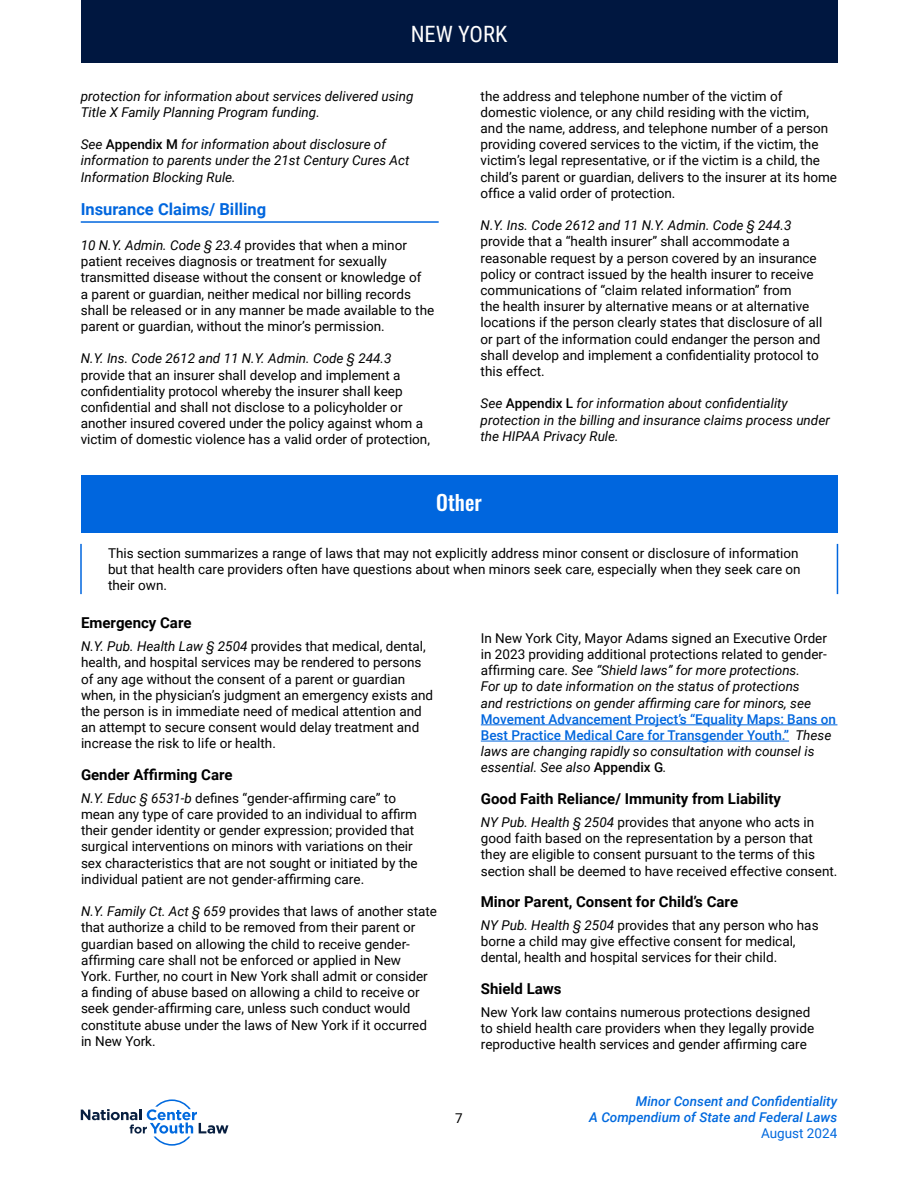
<style>
.page{position:relative;width:918px;height:1188px;background:#fff}
.page>*{position:absolute;margin:0;border:0;box-sizing:border-box;transform-origin:0 0}
.t1{font:22.5px "Roboto Condensed";color:#fff}
.t2{font:500 21px "Oswald";color:#fff}
.t3{font:700 16.5px "Roboto";color:#0066de}
.t4{font:700 15px "Roboto";color:#000}
.t5{font:13.5px/16.2px "Roboto";color:#000}
.t6{font:italic 13.5px/16.2px "Roboto";color:#000}
.t7{font:500 13.5px/16.2px "Roboto";color:#0066de}
.t8{font:italic 500 13.5px/16.2px "Roboto";color:#0069de;text-align:right}
.t9{font:13.5px "Roboto";color:#0069de}
.s1{font-weight:500;font-style:normal}
.s2{font-style:italic}
.s3{font-style:normal}
.s4{font-weight:400;font-style:italic;color:#000}
.s5{color:#000}
</style>
<div class="page">
<svg style="left:81px;top:1099px;width:147px;height:47px"></svg>
<div style="left:81px;top:0;width:756px;height:62px;background:#001740"></div>
<div style="left:81px;top:476px;width:756px;height:57px;background:#0066de"></div>
<hr style="left:80px;top:544px;width:2px;height:50px;background:#0066de">
<hr style="left:837px;top:544px;width:1px;height:50px;background:#0066de">
<hr style="left:481px;top:725px;width:356px;height:1px;background:#0066de">
<hr style="left:481px;top:741px;width:308px;height:1px;background:#0066de">
<hr style="left:81px;top:221px;width:358px;height:2px;background:#0066de">
<h1 class="t1" style="left:411px;top:18px;width:98px">NEW YORK</h1>
<p class="t6" style="left:81px;top:87px;width:334px">protection for information about services delivered using<br>Title X Family Planning Program funding.</p>
<p class="t6" style="left:81px;top:136px;width:330px">See <span class="s1">Appendix M</span> for information about disclosure of information to parents under the 21st Century Cures Act<br>Information Blocking Rule.</p>
<p class="t3" style="left:81px;top:197px;width:187px">Insurance Claims/ Billing</p>
<p class="t5" style="left:81px;top:237px;width:355px"><span class="s2">10 N.Y. Admin. Code § 23.4</span> provides that when a minor patient receives diagnosis or treatment for sexually transmitted disease without the consent or knowledge of<br>a parent or guardian, neither medical nor billing records shall be released or in any manner be made available to the parent or guardian, without the minor’s permission.</p>
<p class="t6" style="left:81px;top:350px;width:312px">N.Y. Ins. Code 2612 and 11 N.Y. Admin. Code § 244.3</p>
<p class="t5" style="left:81px;top:366px;width:351px">provide that an insurer shall develop and implement a confidentiality protocol whereby the insurer shall keep confidential and shall not disclose to a policyholder or another insured covered under the policy against whom a victim of domestic violence has a valid order of protection,</p>
<p class="t5" style="left:481px;top:87px;width:358px">the address and telephone number of the victim of domestic violence, or any child residing with the victim,<br>and the name, address, and telephone number of a person providing covered services to the victim, if the victim, the victim’s legal representative, or if the victim is a child, the child’s parent or guardian, delivers to the insurer at its home office a valid order of protection.</p>
<p class="t6" style="left:481px;top:217px;width:312px">N.Y. Ins. Code 2612 and 11 N.Y. Admin. Code § 244.3</p>
<p class="t5" style="left:481px;top:233px;width:343px">provide that a “health insurer” shall accommodate a reasonable request by a person covered by an insurance policy or contract issued by the health insurer to receive communications of “claim related information” from<br>the health insurer by alternative means or at alternative locations if the person clearly states that disclosure of all or part of the information could endanger the person and shall develop and implement a confidentiality protocol to this effect.</p>
<p class="t6" style="left:481px;top:395px;width:351px">See <span class="s1">Appendix L</span> for information about confidentiality protection in the billing and insurance claims process under the HIPAA Privacy Rule.</p>
<h2 class="t2" style="left:436px;top:492px;width:47px">Other</h2>
<p class="t5" style="left:108px;top:545px;width:694px">This section summarizes a range of laws that may not explicitly address minor consent or disclosure of information but that health care providers often have questions about when minors seek care, especially when they seek care on their own.</p>
<p class="t4" style="left:81px;top:612px;width:112px">Emergency Care</p>
<p class="t5" style="left:81px;top:638px;width:354px"><span class="s2">N.Y. Pub. Health Law § 2504</span> provides that medical, dental, health, and hospital services may be rendered to persons of any age without the consent of a parent or guardian when, in the physician’s judgment an emergency exists and the person is in immediate need of medical attention and an attempt to secure consent would delay treatment and increase the risk to life or health.</p>
<p class="t4" style="left:81px;top:764px;width:153px">Gender Affirming Care</p>
<p class="t5" style="left:81px;top:789px;width:338px"><span class="s2">N.Y. Educ § 6531-b</span> defines “gender-affirming care” to mean any type of care provided to an individual to affirm their gender identity or gender expression; provided that surgical interventions on minors with variations on their sex characteristics that are not sought or initiated by the individual patient are not gender-affirming care.</p>
<p class="t5" style="left:81px;top:903px;width:358px"><span class="s2">N.Y. Family Ct. Act § 659</span> provides that laws of another state that authorize a child to be removed from their parent or guardian based on allowing the child to receive gender&shy;affirming care shall not be enforced or applied in New<br>York. Further, no court in New York shall admit or consider a finding of abuse based on allowing a child to receive or seek gender-affirming care, unless such conduct would constitute abuse under the laws of New York if it occurred in New York.</p>
<p class="t6" style="left:481px;top:629px;width:348px"><span class="s3">In New York City, Mayor Adams signed an Executive Order in 2023 providing additional protections related to gender&shy;affirming care.</span> See “Shield laws” for more protections.<br>For up to date information on the status of protections<br>and restrictions on gender affirming care for minors, see</p>
<p class="t7" style="left:481px;top:710px;width:357px">Movement Advancement Project’s “Equality Maps: Bans on Best Practice Medical Care for Transgender Youth.” <span class="s4">These laws are changing rapidly so consultation with counsel is essential. See also</span> <span class="s5">Appendix G</span><span class="s4">.</span></p>
<p class="t4" style="left:481px;top:788px;width:302px">Good Faith Reliance/ Immunity from Liability</p>
<p class="t5" style="left:481px;top:814px;width:358px"><span class="s2">NY Pub. Health § 2504</span> provides that anyone who acts in good faith based on the representation by a person that they are eligible to consent pursuant to the terms of this section shall be deemed to have received effective consent.</p>
<p class="t4" style="left:481px;top:891px;width:259px">Minor Parent, Consent for Child’s Care</p>
<p class="t5" style="left:481px;top:917px;width:339px"><span class="s2">NY Pub. Health § 2504</span> provides that any person who has borne a child may give effective consent for medical, dental, health and hospital services for their child.</p>
<p class="t4" style="left:481px;top:978px;width:82px">Shield Laws</p>
<p class="t5" style="left:481px;top:1003px;width:335px">New York law contains numerous protections designed to shield health care providers when they legally provide reproductive health services and gender affirming care</p>
<p class="t5" style="left:455px;top:1110px;width:9px">7</p>
<p class="t8" style="left:589px;top:1093px;width:250px">Minor Consent and Confidentiality<br>A Compendium of State and Federal Laws</p>
<p class="t9" style="left:761px;top:1124px;width:78px">August 2024</p>
</div>
